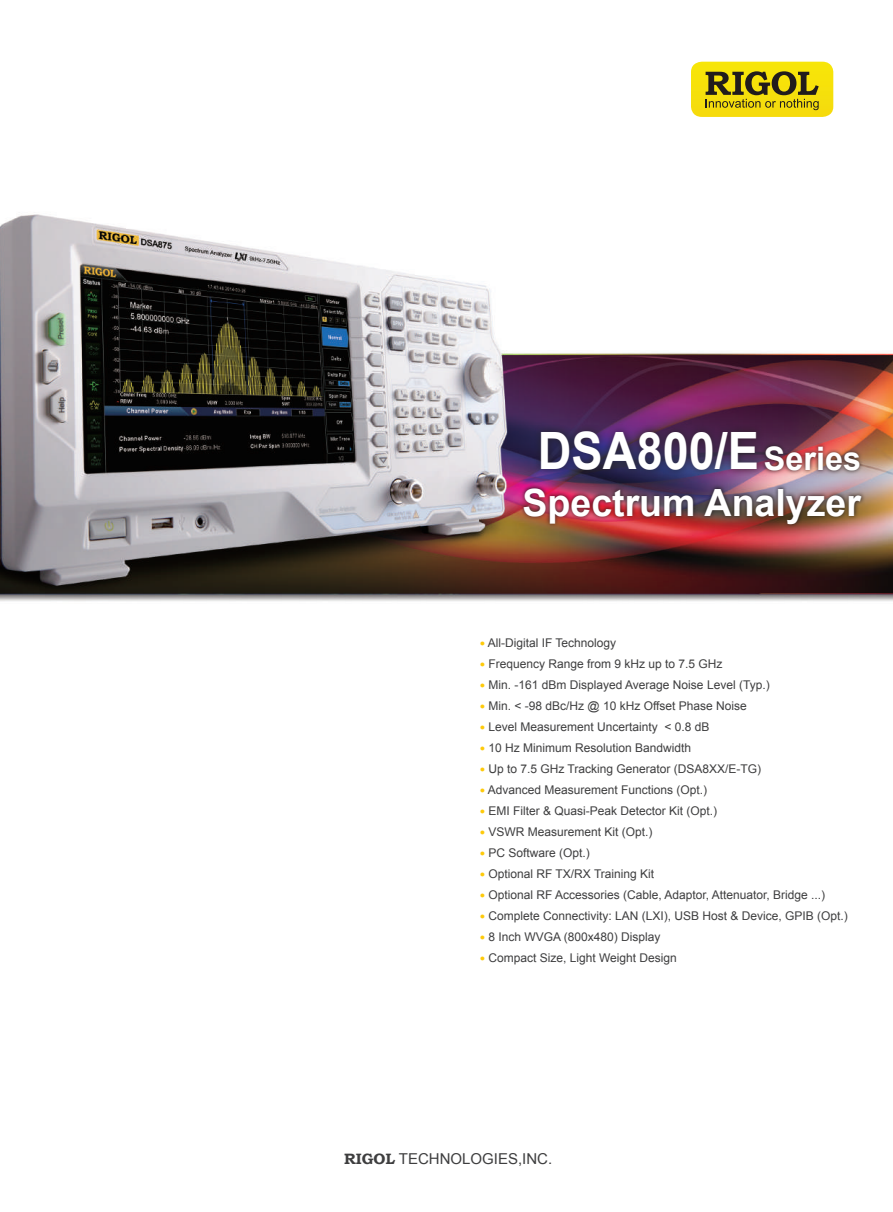
<style>
.page{position:relative;width:893px;height:1212px;background:#fff}
.page>*{position:absolute;margin:0;border:0;box-sizing:border-box;transform-origin:0 0}
.t1{font:700 51.45px "Arial";color:#fff;scale:.91 1}
.t2{font:700 37.5px "Arial";color:#fff}
.t3{font:15px "Arial";color:#3e3e3f}
.t4{font:12px "Arial";color:#3e3e3f}
.s1{font-size:32.4px}
.s2{font-size:9px;color:#feca0a}
.s3{font-family:"Bookman Old Style";font-weight:700}
</style>
<div class="page">
<img style="left:0;top:102px;width:893px;height:499px">
<img style="left:519px;top:484px;width:347px;height:44px">
<img style="left:765px;top:442px;width:99px;height:33px">
<div style="left:533px;top:424px;width:232px;height:54px;background:#231f20;opacity:.75"></div>
<svg style="left:691px;top:62px;width:142px;height:55px"></svg>
<h1 class="t1" style="left:538px;top:417px;width:357px">DSA800/E <span class="s1">Series</span></h1>
<h2 class="t2" style="left:522px;top:478px;width:340px">Spectrum Analyzer</h2>
<p class="t4" style="left:480px;top:635px;width:138px"><span class="s2">●</span> All-Digital IF Technology</p>
<p class="t4" style="left:480px;top:656px;width:244px"><span class="s2">●</span> Frequency Range from 9 kHz up to 7.5 GHz</p>
<p class="t4" style="left:480px;top:677px;width:292px"><span class="s2">●</span> Min. -161 dBm Displayed Average Noise Level (Typ.)</p>
<p class="t4" style="left:480px;top:698px;width:269px"><span class="s2">●</span> Min. &lt; -98 dBc/Hz @ 10 kHz Offset Phase Noise</p>
<p class="t4" style="left:480px;top:719px;width:231px"><span class="s2">●</span> Level Measurement Uncertainty &lt; 0.8 dB</p>
<p class="t4" style="left:480px;top:740px;width:213px"><span class="s2">●</span> 10 Hz Minimum Resolution Bandwidth</p>
<p class="t4" style="left:480px;top:761px;width:283px"><span class="s2">●</span> Up to 7.5 GHz Tracking Generator (DSA8XX/E-TG)</p>
<p class="t4" style="left:480px;top:782px;width:229px"><span class="s2">●</span> Advanced Measurement Functions (Opt.)</p>
<p class="t4" style="left:480px;top:803px;width:239px"><span class="s2">●</span> EMI Filter &amp; Quasi-Peak Detector Kit (Opt.)</p>
<p class="t4" style="left:480px;top:824px;width:174px"><span class="s2">●</span> VSWR Measurement Kit (Opt.)</p>
<p class="t4" style="left:480px;top:845px;width:112px"><span class="s2">●</span> PC Software (Opt.)</p>
<p class="t4" style="left:480px;top:866px;width:176px"><span class="s2">●</span> Optional RF TX/RX Training Kit</p>
<p class="t4" style="left:480px;top:887px;width:347px"><span class="s2">●</span> Optional RF Accessories (Cable, Adaptor, Attenuator, Bridge ...)</p>
<p class="t4" style="left:480px;top:908px;width:370px"><span class="s2">●</span> Complete Connectivity: LAN (LXI), USB Host &amp; Device, GPIB (Opt.)</p>
<p class="t4" style="left:480px;top:929px;width:182px"><span class="s2">●</span> 8 Inch WVGA (800x480) Display</p>
<p class="t4" style="left:480px;top:950px;width:199px"><span class="s2">●</span> Compact Size, Light Weight Design</p>
<p class="t3" style="left:344px;top:1149px;width:210px"><span class="s3">RIGOL</span> TECHNOLOGIES,INC.</p>
</div>
